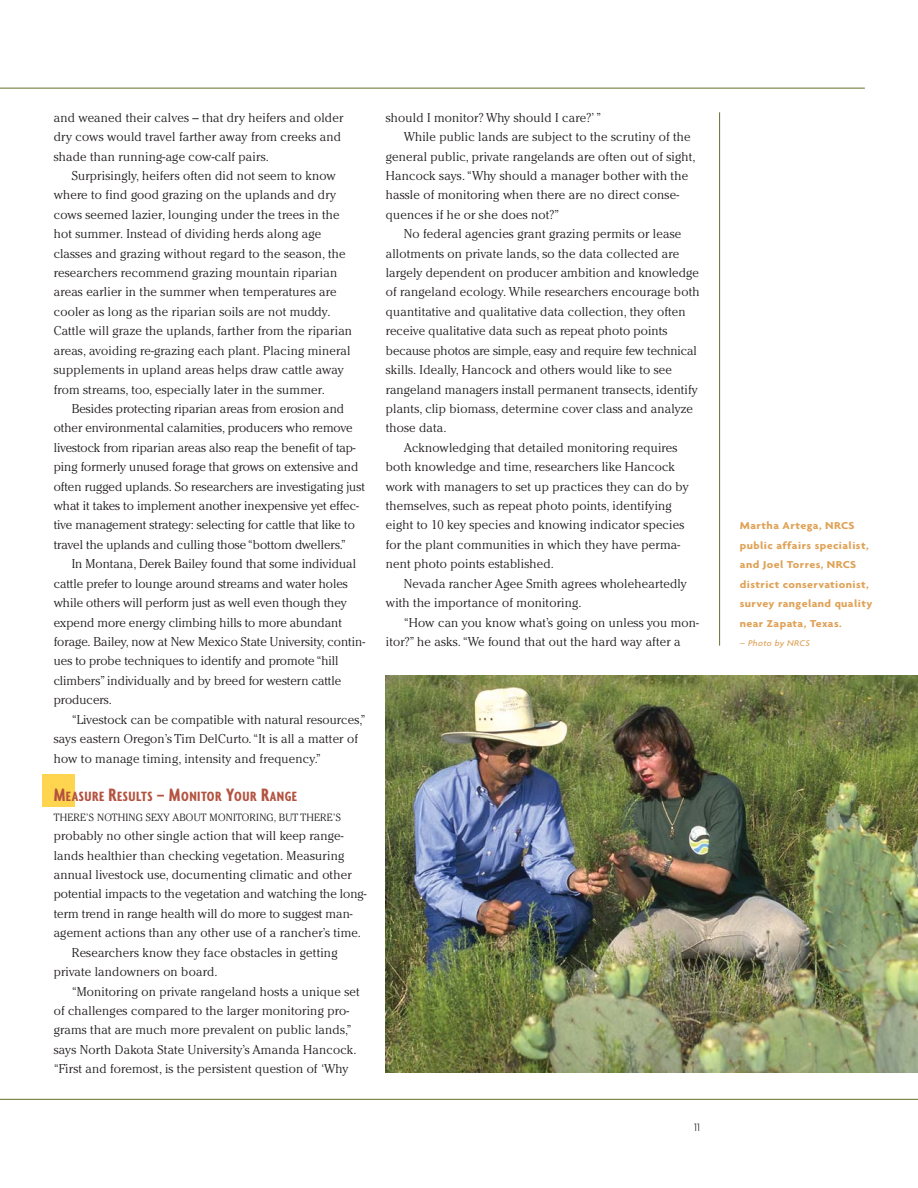
<style>
.page{position:relative;width:918px;height:1188px;background:#fff}
.page>*{position:absolute;margin:0;border:0;box-sizing:border-box;transform-origin:0 0}
.t1{font:700 extra-condensed 14.55px "Agenda";letter-spacing:.03em;color:#b45240;scale:1.13 1}
.t2{font:300 12.75px "Cheltenham";letter-spacing:.015em;color:#231f20}
.t3{font:300 12.75px "Cheltenham";letter-spacing:-.005em;color:#231f20}
.t4{font:300 condensed 11.55px "Agenda";color:#231f20}
.t5{font:700 10.8px/19.4px "Agenda";letter-spacing:.035em;color:#dfa257;scale:1.1 1}
.t6{font:300 10.5px "Cheltenham";letter-spacing:.02em;color:#231f20}
.t7{font:italic 500 9px "Agenda";letter-spacing:.035em;color:#dfa257;scale:1.06 1}
.s1{font-size:19.35px}
</style>
<div class="page">
<div style="left:43px;top:775px;width:32px;height:32px;background:#ffd44f"></div>
<hr style="left:0;top:1099px;width:918px;height:1px;background:#627029">
<hr style="left:0;top:88px;width:865px;height:1px;background:#627029">
<hr style="left:719px;top:112px;width:1px;height:534px;background:#627029">
<img style="left:386px;top:675px;width:532px;height:398px">
<p class="t2" style="left:54px;top:113px;width:291px">and weaned their calves – that dry heifers and older</p>
<p class="t2" style="left:54px;top:132px;width:289px">dry cows would travel farther away from creeks and</p>
<p class="t2" style="left:54px;top:152px;width:217px">shade than running-age cow-calf pairs.</p>
<p class="t2" style="left:72px;top:171px;width:266px">Surprisingly, heifers often did not seem to know</p>
<p class="t2" style="left:54px;top:190px;width:284px">where to find good grazing on the uplands and dry</p>
<p class="t2" style="left:54px;top:210px;width:287px">cows seemed lazier, lounging under the trees in the</p>
<p class="t2" style="left:54px;top:229px;width:269px">hot summer. Instead of dividing herds along age</p>
<p class="t2" style="left:54px;top:249px;width:293px">classes and grazing without regard to the season, the</p>
<p class="t2" style="left:54px;top:268px;width:285px">researchers recommend grazing mountain riparian</p>
<p class="t2" style="left:54px;top:287px;width:284px">areas earlier in the summer when temperatures are</p>
<p class="t2" style="left:54px;top:307px;width:278px">cooler as long as the riparian soils are not muddy.</p>
<p class="t2" style="left:54px;top:326px;width:300px">Cattle will graze the uplands, farther from the riparian</p>
<p class="t2" style="left:54px;top:346px;width:298px">areas, avoiding re-grazing each plant. Placing mineral</p>
<p class="t2" style="left:54px;top:365px;width:292px">supplements in upland areas helps draw cattle away</p>
<p class="t2" style="left:54px;top:385px;width:273px">from streams, too, especially later in the summer.</p>
<p class="t2" style="left:72px;top:404px;width:274px">Besides protecting riparian areas from erosion and</p>
<p class="t2" style="left:54px;top:423px;width:300px">other environmental calamities, producers who remove</p>
<p class="t2" style="left:54px;top:443px;width:303px">livestock from riparian areas also reap the benefit of tap-</p>
<p class="t2" style="left:54px;top:462px;width:306px">ping formerly unused forage that grows on extensive and</p>
<p class="t2" style="left:54px;top:482px;width:313px">often rugged uplands. So researchers are investigating just</p>
<p class="t2" style="left:54px;top:501px;width:307px">what it takes to implement another inexpensive yet effec-</p>
<p class="t2" style="left:54px;top:520px;width:303px">tive management strategy: selecting for cattle that like to</p>
<p class="t2" style="left:54px;top:540px;width:294px">travel the uplands and culling those “bottom dwellers.”</p>
<p class="t2" style="left:72px;top:559px;width:286px">In Montana, Derek Bailey found that some individual</p>
<p class="t2" style="left:54px;top:579px;width:295px">cattle prefer to lounge around streams and water holes</p>
<p class="t2" style="left:54px;top:598px;width:295px">while others will perform just as well even though they</p>
<p class="t2" style="left:54px;top:618px;width:290px">expend more energy climbing hills to more abundant</p>
<p class="t2" style="left:54px;top:637px;width:313px">forage. Bailey, now at New Mexico State University, contin-</p>
<p class="t2" style="left:54px;top:656px;width:286px">ues to probe techniques to identify and promote “hill</p>
<p class="t2" style="left:54px;top:676px;width:289px">climbers” individually and by breed for western cattle</p>
<p class="t2" style="left:54px;top:695px;width:60px">producers.</p>
<p class="t2" style="left:72px;top:715px;width:296px">“Livestock can be compatible with natural resources,”</p>
<p class="t2" style="left:54px;top:734px;width:306px">says eastern Oregon’s Tim DelCurto. “It is all a matter of</p>
<p class="t2" style="left:54px;top:753px;width:269px">how to manage timing, intensity and frequency.”</p>
<p class="t1" style="left:54px;top:793px;width:217px"><span class="s1">M</span>EASURE <span class="s1">R</span>ESULTS <span class="s1">– M</span>ONITOR <span class="s1">Y</span>OUR <span class="s1">R</span>ANGE</p>
<p class="t6" style="left:54px;top:813px;width:289px">THERE’S NOTHING SEXY ABOUT MONITORING, BUT THERE’S</p>
<p class="t2" style="left:54px;top:831px;width:291px">probably no other single action that will keep range-</p>
<p class="t2" style="left:54px;top:851px;width:292px">lands healthier than checking vegetation. Measuring</p>
<p class="t2" style="left:54px;top:870px;width:299px">annual livestock use, documenting climatic and other</p>
<p class="t2" style="left:54px;top:889px;width:314px">potential impacts to the vegetation and watching the long-</p>
<p class="t2" style="left:54px;top:909px;width:300px">term trend in range health will do more to suggest man-</p>
<p class="t2" style="left:54px;top:928px;width:309px">agement actions than any other use of a rancher’s time.</p>
<p class="t2" style="left:72px;top:948px;width:267px">Researchers know they face obstacles in getting</p>
<p class="t2" style="left:54px;top:967px;width:165px">private landowners on board.</p>
<p class="t2" style="left:72px;top:986px;width:290px">“Monitoring on private rangeland hosts a unique set</p>
<p class="t2" style="left:54px;top:1006px;width:297px">of challenges compared to the larger monitoring pro-</p>
<p class="t2" style="left:54px;top:1025px;width:299px">grams that are much more prevalent on public lands,”</p>
<p class="t2" style="left:54px;top:1045px;width:304px">says North Dakota State University’s Amanda Hancock.</p>
<p class="t2" style="left:54px;top:1064px;width:296px">“First and foremost, is the persistent question of ‘Why</p>
<p class="t2" style="left:386px;top:113px;width:217px">should I monitor? Why should I care?’ ”</p>
<p class="t2" style="left:404px;top:132px;width:288px">While public lands are subject to the scrutiny of the</p>
<p class="t2" style="left:386px;top:152px;width:311px">general public, private rangelands are often out of sight,</p>
<p class="t2" style="left:386px;top:171px;width:304px">Hancock says. “Why should a manager bother with the</p>
<p class="t2" style="left:386px;top:190px;width:295px">hassle of monitoring when there are no direct conse-</p>
<p class="t2" style="left:386px;top:210px;width:175px">quences if he or she does not?”</p>
<p class="t2" style="left:404px;top:229px;width:279px">No federal agencies grant grazing permits or lease</p>
<p class="t2" style="left:386px;top:249px;width:295px">allotments on private lands, so the data collected are</p>
<p class="t2" style="left:386px;top:268px;width:315px">largely dependent on producer ambition and knowledge</p>
<p class="t2" style="left:386px;top:287px;width:315px">of rangeland ecology. While researchers encourage both</p>
<p class="t2" style="left:386px;top:307px;width:301px">quantitative and qualitative data collection, they often</p>
<p class="t2" style="left:386px;top:326px;width:283px">receive qualitative data such as repeat photo points</p>
<p class="t3" style="left:386px;top:346px;width:313px">because photos are simple, easy and require few technical</p>
<p class="t2" style="left:386px;top:365px;width:288px">skills. Ideally, Hancock and others would like to see</p>
<p class="t2" style="left:386px;top:385px;width:314px">rangeland managers install permanent transects, identify</p>
<p class="t2" style="left:386px;top:404px;width:309px">plants, clip biomass, determine cover class and analyze</p>
<p class="t2" style="left:386px;top:423px;width:62px">those data.</p>
<p class="t2" style="left:404px;top:443px;width:275px">Acknowledging that detailed monitoring requires</p>
<p class="t2" style="left:386px;top:462px;width:291px">both knowledge and time, researchers like Hancock</p>
<p class="t2" style="left:386px;top:482px;width:305px">work with managers to set up practices they can do by</p>
<p class="t2" style="left:386px;top:501px;width:288px">themselves, such as repeat photo points, identifying</p>
<p class="t2" style="left:386px;top:520px;width:300px">eight to 10 key species and knowing indicator species</p>
<p class="t2" style="left:386px;top:540px;width:296px">for the plant communities in which they have perma-</p>
<p class="t2" style="left:386px;top:559px;width:170px">nent photo points established.</p>
<p class="t2" style="left:404px;top:579px;width:285px">Nevada rancher Agee Smith agrees wholeheartedly</p>
<p class="t2" style="left:386px;top:598px;width:197px">with the importance of monitoring.</p>
<p class="t2" style="left:404px;top:618px;width:297px">“How can you know what’s going on unless you mon-</p>
<p class="t2" style="left:386px;top:637px;width:296px">itor?” he asks. “We found that out the hard way after a</p>
<p class="t4" style="left:694px;top:1123px;width:7px">11</p>
<p class="t5" style="left:740px;top:517px;width:122px">Martha Artega, NRCS public affairs specialist, and Joel Torres, NRCS district conservationist, survey rangeland quality near Zapata, Texas.</p>
<p class="t7" style="left:740px;top:640px;width:68px">– Photo by NRCS</p>
</div>
